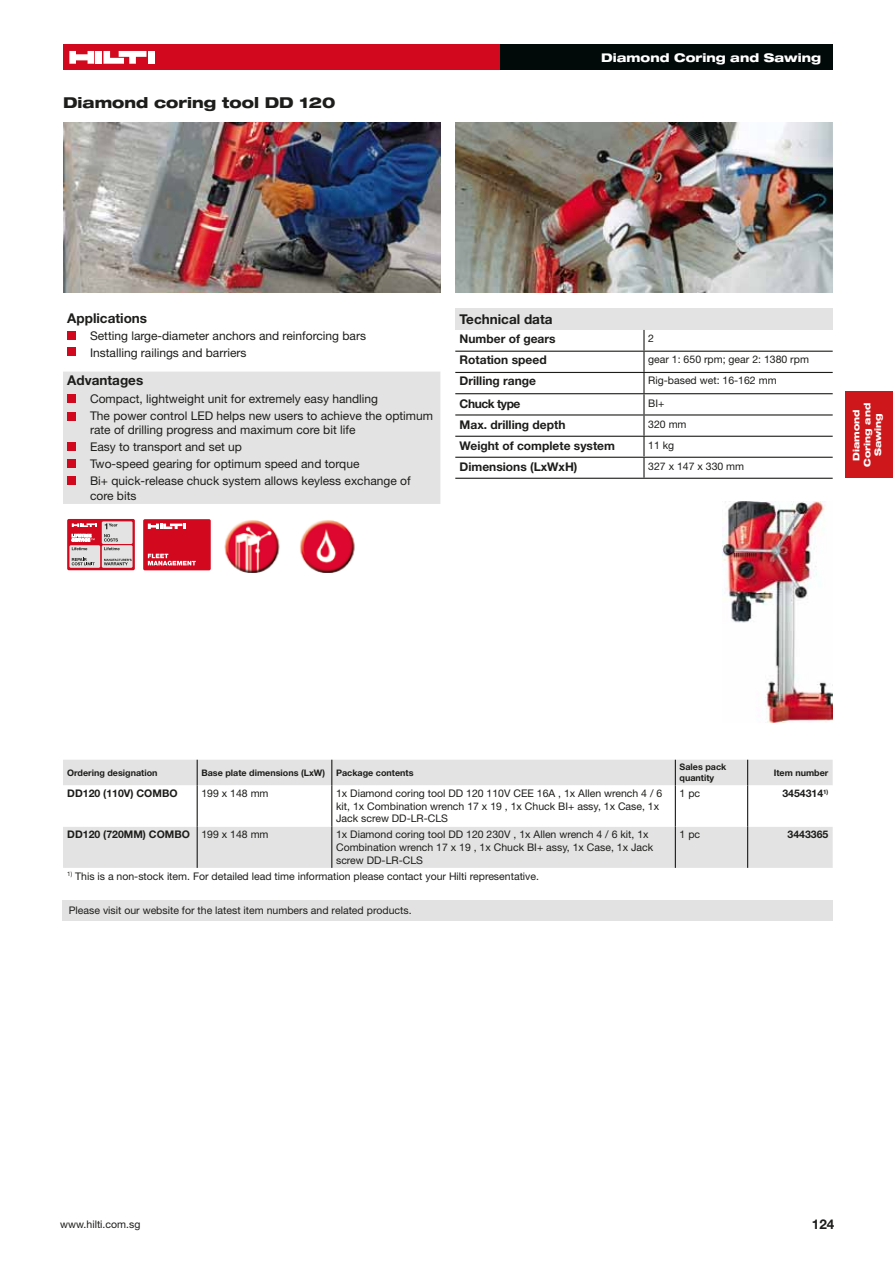
<style>
.page{position:relative;width:893px;height:1263px;background:#fff}
.page>*{position:absolute;margin:0;border:0;box-sizing:border-box;transform-origin:0 0}
.t1{font:800 expanded 15px "Helvetica Neue";color:#1d1d1b}
.t2{font:700 13.5px "Helvetica Neue";color:#1d1d1b}
.t3{font:12px/17.1px "Helvetica Neue";color:#1d1d1b}
.t4{font:700 12px "Helvetica Neue";color:#1d1d1b}
.t5{font:800 expanded 12px "Helvetica Neue";color:#fff}
.t6{font:700 12px "Helvetica Neue";letter-spacing:-.035em;color:#1d1d1b}
.t7{font:10.5px/12.6px "Helvetica Neue";color:#1d1d1b}
.t8{font:10.5px "Helvetica Neue";color:#1e1e1c}
.t9{font:700 10.5px "Helvetica Neue";color:#1d1d1b}
.t10{font:700 9px/10.8px "Helvetica Neue";color:#1d1d1b}
.t11{font:800 expanded 9px/10.8px "Helvetica Neue";color:#fff;text-align:center}
.s1{font-weight:400}
</style>
<div class="page">
<div style="left:63px;top:827px;width:770px;height:41px;background:#e3e3e3"></div>
<svg style="left:63px;top:760px;width:770px;height:67px"></svg>
<hr style="left:197px;top:785px;width:1px;height:42px;background:#1d1d1b">
<hr style="left:331px;top:785px;width:1px;height:42px;background:#1d1d1b">
<hr style="left:675px;top:785px;width:1px;height:42px;background:#1d1d1b">
<hr style="left:747px;top:785px;width:1px;height:42px;background:#1d1d1b">
<hr style="left:197px;top:827px;width:1px;height:41px;background:#1d1d1b">
<hr style="left:331px;top:827px;width:1px;height:41px;background:#1d1d1b">
<hr style="left:675px;top:827px;width:1px;height:41px;background:#1d1d1b">
<hr style="left:747px;top:827px;width:1px;height:41px;background:#1d1d1b">
<img style="left:455px;top:123px;width:378px;height:170px">
<img style="left:63px;top:123px;width:377px;height:170px">
<div style="left:455px;top:309px;width:378px;height:21px;background:#e3e3e3"></div>
<hr style="left:643px;top:330px;width:2px;height:21px;background:#1d1d1b">
<hr style="left:455px;top:351px;width:189px;height:1px;background:#1d1d1b">
<hr style="left:644px;top:351px;width:189px;height:1px;background:#1d1d1b">
<hr style="left:643px;top:352px;width:2px;height:20px;background:#1d1d1b">
<hr style="left:455px;top:372px;width:189px;height:1px;background:#1d1d1b">
<hr style="left:644px;top:372px;width:189px;height:1px;background:#1d1d1b">
<hr style="left:643px;top:373px;width:2px;height:20px;background:#1d1d1b">
<hr style="left:455px;top:393px;width:189px;height:1px;background:#1d1d1b">
<hr style="left:644px;top:393px;width:189px;height:1px;background:#1d1d1b">
<hr style="left:455px;top:414px;width:189px;height:1px;background:#1d1d1b">
<hr style="left:644px;top:414px;width:189px;height:1px;background:#1d1d1b">
<hr style="left:643px;top:394px;width:2px;height:20px;background:#1d1d1b">
<hr style="left:643px;top:415px;width:2px;height:21px;background:#1d1d1b">
<hr style="left:643px;top:436px;width:2px;height:20px;background:#1d1d1b">
<hr style="left:643px;top:457px;width:2px;height:21px;background:#1d1d1b">
<hr style="left:455px;top:436px;width:189px;height:1px;background:#1d1d1b">
<hr style="left:644px;top:436px;width:189px;height:1px;background:#1d1d1b">
<hr style="left:455px;top:457px;width:189px;height:1px;background:#1d1d1b">
<hr style="left:644px;top:457px;width:189px;height:1px;background:#1d1d1b">
<hr style="left:455px;top:478px;width:189px;height:1px;background:#1d1d1b">
<hr style="left:644px;top:478px;width:189px;height:1px;background:#1d1d1b">
<img style="left:722px;top:501px;width:111px;height:221px">
<div style="left:63px;top:372px;width:377px;height:132px;background:#e3e3e3"></div>
<img style="left:224px;top:520px;width:56px;height:52px">
<img style="left:300px;top:520px;width:55px;height:52px">
<div style="left:67px;top:519px;width:68px;height:51px;background:#d2091e;border-radius:2px"></div>
<div style="left:69px;top:545px;width:31px;height:23px;background:#e3e3e3"></div>
<div style="left:102px;top:545px;width:31px;height:23px;background:#e3e3e3"></div>
<div style="left:102px;top:521px;width:31px;height:23px;background:#e3e3e3"></div>
<svg style="left:104px;top:559px;width:28px;height:6px"></svg>
<svg style="left:72px;top:558px;width:23px;height:7px"></svg>
<svg style="left:104px;top:523px;width:14px;height:18px"></svg>
<svg style="left:104px;top:547px;width:16px;height:3px"></svg>
<svg style="left:71px;top:523px;width:26px;height:27px"></svg>
<div style="left:67px;top:331px;width:9px;height:9px;background:#d2091e"></div>
<div style="left:67px;top:348px;width:9px;height:8px;background:#d2091e"></div>
<div style="left:67px;top:394px;width:9px;height:9px;background:#d2091e"></div>
<div style="left:67px;top:412px;width:9px;height:9px;background:#d2091e"></div>
<div style="left:67px;top:442px;width:9px;height:9px;background:#d2091e"></div>
<div style="left:67px;top:460px;width:9px;height:8px;background:#d2091e"></div>
<div style="left:67px;top:476px;width:9px;height:9px;background:#d2091e"></div>
<div style="left:143px;top:519px;width:68px;height:51px;background:#d2091e;border-radius:2px"></div>
<svg style="left:148px;top:524px;width:38px;height:5px"></svg>
<svg style="left:148px;top:554px;width:48px;height:11px"></svg>
<div style="left:63px;top:45px;width:770px;height:25px;background:#d2091e"></div>
<div style="left:500px;top:45px;width:333px;height:25px;background:#020a09"></div>
<div style="left:96px;top:51px;width:6px;height:13px;background:#fff"></div>
<div style="left:148px;top:51px;width:6px;height:13px;background:#fff"></div>
<svg style="left:69px;top:51px;width:25px;height:13px"></svg>
<svg style="left:103px;top:51px;width:43px;height:13px"></svg>
<div style="left:845px;top:392px;width:48px;height:86px;background:#cd171a"></div>
<div style="left:62px;top:900px;width:771px;height:20px;background:#e3e2e2"></div>
<h1 class="t1" style="left:63px;top:93px;width:274px">Diamond coring tool DD 120</h1>
<p class="t5" style="left:601px;top:50px;width:221px">Diamond Coring and Sawing</p>
<p class="t2" style="left:67px;top:309px;width:81px">Applications</p>
<p class="t3" style="left:90px;top:327px;width:277px">Setting large-diameter anchors and reinforcing bars<br>Installing railings and barriers</p>
<p class="t2" style="left:67px;top:372px;width:78px">Advantages</p>
<p class="t3" style="left:90px;top:390px;width:344px">Compact, lightweight unit for extremely easy handling<br>The power control LED helps new users to achieve the optimum</p>
<p class="t3" style="left:90px;top:421px;width:322px">rate of drilling progress and maximum core bit life<br>Easy to transport and set up<br>Two-speed gearing for optimum speed and torque<br>Bi+ quick-release chuck system allows keyless exchange of</p>
<p class="t3" style="left:90px;top:487px;width:48px">core bits</p>
<p class="t2" style="left:460px;top:311px;width:94px">Technical data</p>
<p class="t4" style="left:460px;top:331px;width:97px">Number of gears</p>
<p class="t7" style="left:648px;top:331px;width:7px">2</p>
<p class="t4" style="left:460px;top:352px;width:89px">Rotation speed</p>
<p class="t7" style="left:648px;top:353px;width:162px">gear 1: 650 rpm; gear 2: 1380 rpm</p>
<p class="t4" style="left:460px;top:374px;width:78px">Drilling range</p>
<p class="t7" style="left:648px;top:374px;width:130px">Rig-based wet: 16-162 mm</p>
<p class="t6" style="left:460px;top:396px;width:62px">Chuck type</p>
<p class="t7" style="left:648px;top:397px;width:18px">BI+</p>
<p class="t4" style="left:460px;top:418px;width:107px">Max. drilling depth</p>
<p class="t7" style="left:648px;top:418px;width:40px">320 mm</p>
<p class="t4" style="left:460px;top:438px;width:157px">Weight of complete system</p>
<p class="t7" style="left:648px;top:439px;width:28px">11 kg</p>
<p class="t4" style="left:460px;top:460px;width:119px">Dimensions (LxWxH)</p>
<p class="t7" style="left:648px;top:460px;width:97px">327 x 147 x 330 mm</p>
<p class="t11" style="left:851px;top:467px;width:65px;rotate:-90deg">Diamond<br>Coring and<br>Sawing</p>
<p class="t10" style="left:67px;top:767px;width:92px">Ordering designation</p>
<p class="t10" style="left:201px;top:767px;width:214px">Base plate dimensions (LxW) Package contents</p>
<p class="t10" style="left:680px;top:761px;width:48px">Sales pack quantity</p>
<p class="t10" style="left:774px;top:767px;width:56px">Item number</p>
<p class="t9" style="left:67px;top:787px;width:112px">DD120 (110V) COMBO</p>
<p class="t7" style="left:201px;top:787px;width:69px">199 x 148 mm</p>
<p class="t7" style="left:336px;top:787px;width:328px">1x Diamond coring tool DD 120 110V CEE 16A , 1x Allen wrench 4 / 6 kit, 1x Combination wrench 17 x 19 , 1x Chuck BI+ assy, 1x Case, 1x<br>Jack screw DD-LR-CLS</p>
<p class="t7" style="left:680px;top:787px;width:22px">1 pc</p>
<p class="t9" style="left:782px;top:787px;width:48px">3454314<sup>1)</sup></p>
<p class="t9" style="left:67px;top:828px;width:203px">DD120 (720MM) COMBO <span class="s1">199 x 148 mm</span></p>
<p class="t7" style="left:336px;top:828px;width:319px">1x Diamond coring tool DD 120 230V , 1x Allen wrench 4 / 6 kit, 1x<br>Combination wrench 17 x 19 , 1x Chuck BI+ assy, 1x Case, 1x Jack screw DD-LR-CLS</p>
<p class="t7" style="left:680px;top:828px;width:22px">1 pc</p>
<p class="t9" style="left:788px;top:828px;width:42px">3443365</p>
<p class="t7" style="left:67px;top:869px;width:473px"><sup>1)</sup> This is a non-stock item. For detailed lead time information please contact your Hilti representative.</p>
<p class="t8" style="left:69px;top:904px;width:344px">Please visit our website for the latest item numbers and related products.</p>
<p class="t7" style="left:60px;top:1218px;width:82px">www.hilti.com.sg</p>
<p class="t2" style="left:812px;top:1216px;width:24px">124</p>
</div>
